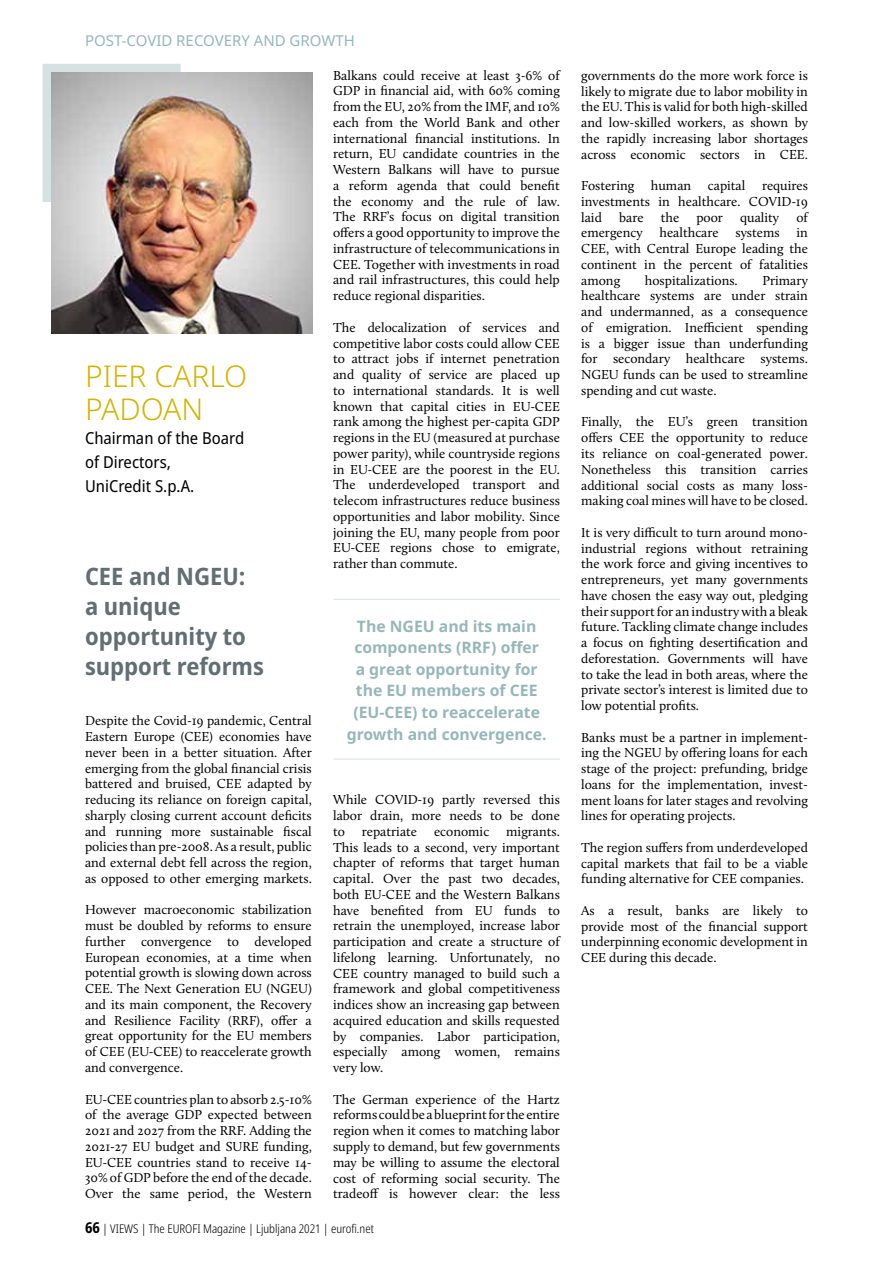
<style>
.page{position:relative;width:893px;height:1263px;background:#fff}
.page>*{position:absolute;margin:0;border:0;box-sizing:border-box;transform-origin:0 0}
.t1{font:300 30px/33px "Noto Sans";color:#d3b400}
.t2{font:700 semi-condensed 24px/30px "Noto Sans";color:#636e73}
.t3{font:semi-condensed 16.5px/24px "Noto Sans";color:#000}
.t4{font:700 15.75px/21.6px "Noto Sans";color:#96b7b8;text-align:center}
.t5{font:15px "Noto Sans";color:#96b7b8}
.t6{font:13.5px/15.8px "Calluna";color:#000;text-align:justify}
.t7{font:300 condensed 12px "Noto Sans";color:#000}
.s1{font-weight:700;font-size:15px}
</style>
<div class="page">
<div style="left:43px;top:64px;width:138px;height:138px;background:#d6e1e2"></div>
<img style="left:51px;top:72px;width:262px;height:262px">
<hr style="left:333px;top:599px;width:227px;height:1px;background:#d6e1e2">
<hr style="left:333px;top:759px;width:227px;height:1px;background:#d6e1e2">
<p class="t5" style="left:85px;top:30px;width:271px">POST-COVID RECOVERY AND GROWTH</p>
<h1 class="t1" style="left:85px;top:360px;width:164px">PIER CARLO<br>PADOAN</h1>
<p class="t3" style="left:85px;top:427px;width:161px">Chairman of the Board of Directors,<br>UniCredit S.p.A.</p>
<h2 class="t2" style="left:85px;top:562px;width:180px">CEE and NGEU: a unique opportunity to support reforms</h2>
<p class="t6" style="left:85px;top:713px;width:228px">Despite the Covid-19 pandemic, Central Eastern Europe (CEE) economies have never been in a better situation. After emerging from the global financial crisis battered and bruised, CEE adapted by reducing its reliance on foreign capital, sharply closing current account deficits and running more sustainable fiscal policies than pre-2008. As a result, public and external debt fell across the region, as opposed to other emerging markets.</p>
<p class="t6" style="left:85px;top:902px;width:228px">However macroeconomic stabilization must be doubled by reforms to ensure further convergence to developed European economies, at a time when potential growth is slowing down across CEE. The Next Generation EU (NGEU) and its main component, the Recovery and Resilience Facility (RRF), offer a great opportunity for the EU members of CEE (EU-CEE) to reaccelerate growth and convergence.</p>
<p class="t6" style="left:85px;top:1091px;width:228px">EU-CEE countries plan to absorb 2.5-10% of the average GDP expected between 2021 and 2027 from the RRF. Adding the 2021-27 EU budget and SURE funding, EU-CEE countries stand to receive 14- 30% of GDP before the end of the decade.<br>Over the same period, the Western</p>
<p class="t6" style="left:333px;top:67px;width:228px">Balkans could receive at least 3-6% of GDP in financial aid, with 60% coming from the EU, 20% from the IMF, and 10% each from the World Bank and other international financial institutions. In return, EU candidate countries in the Western Balkans will have to pursue a reform agenda that could benefit the economy and the rule of law.<br>The RRF’s focus on digital transition offers a good opportunity to improve the infrastructure of telecommunications in CEE. Together with investments in road and rail infrastructures, this could help reduce regional disparities.</p>
<p class="t6" style="left:333px;top:319px;width:228px">The delocalization of services and competitive labor costs could allow CEE to attract jobs if internet penetration and quality of service are placed up to international standards. It is well known that capital cities in EU-CEE rank among the highest per-capita GDP regions in the EU (measured at purchase power parity), while countryside regions in EU-CEE are the poorest in the EU.<br>The underdeveloped transport and telecom infrastructures reduce business opportunities and labor mobility. Since joining the EU, many people from poor EU-CEE regions chose to emigrate, rather than commute.</p>
<p class="t4" style="left:347px;top:615px;width:201px">The NGEU and its main components (RRF) offer<br>a great opportunity for the EU members of CEE (EU-CEE) to reaccelerate growth and convergence.</p>
<p class="t6" style="left:333px;top:792px;width:228px">While COVID-19 partly reversed this labor drain, more needs to be done to</p>
<p class="t6" style="left:333px;top:823px;width:228px;text-indent:173px">migrants.<br>This leads to a second, very important chapter of reforms that target human capital. Over the past two decades, both EU-CEE and the Western Balkans have benefited from EU funds to retrain the unemployed, increase labor participation and create a structure of lifelong learning. Unfortunately, no CEE country managed to build such a framework and global competitiveness indices show an increasing gap between acquired education and skills requested by companies. Labor participation, especially among women, remains very low.</p>
<p class="t6" style="left:333px;top:1091px;width:228px">The German experience of the Hartz reforms could be a blueprint for the entire region when it comes to matching labor supply to demand, but few governments may be willing to assume the electoral cost of reforming social security. The tradeoff is however clear: the less</p>
<p class="t6" style="left:362px;top:823px;width:57px">repatriate</p>
<p class="t6" style="left:434px;top:823px;width:57px">economic</p>
<p class="t7" style="left:85px;top:1220px;width:290px"><span class="s1">66</span> | VIEWS | The EUROFI Magazine | Ljubljana 2021 | eurofi.net</p>
<p class="t6" style="left:581px;top:67px;width:228px">governments do the more work force is likely to migrate due to labor mobility in the EU. This is valid for both high-skilled and low-skilled workers, as shown by the rapidly increasing labor shortages across economic sectors in CEE.</p>
<p class="t6" style="left:581px;top:178px;width:228px">Fostering human capital requires investments in healthcare. COVID-19 laid</p>
<p class="t6" style="left:619px;top:209px;width:26px">bare</p>
<p class="t6" style="left:661px;top:209px;width:20px">the</p>
<p class="t6" style="left:696px;top:209px;width:28px">poor</p>
<p class="t6" style="left:740px;top:209px;width:41px">quality</p>
<p class="t6" style="left:581px;top:209px;width:228px;text-indent:215px">of emergency healthcare systems in CEE, with Central Europe leading the continent in the percent of fatalities among</p>
<p class="t6" style="left:645px;top:272px;width:94px">hospitalizations.</p>
<p class="t6" style="left:581px;top:272px;width:228px;text-indent:181px">Primary healthcare systems are under strain and undermanned, as a consequence of emigration. Inefficient spending is a bigger issue than underfunding for secondary healthcare systems.<br>NGEU funds can be used to streamline spending and cut waste.</p>
<p class="t6" style="left:581px;top:414px;width:228px">Finally, the EU’s green transition offers CEE the opportunity to reduce its reliance on coal-generated power.<br>Nonetheless this transition carries additional social costs as many loss&shy;making coal mines will have to be closed.</p>
<p class="t6" style="left:581px;top:524px;width:228px">It is very difficult to turn around mono&shy;industrial regions without retraining the work force and giving incentives to entrepreneurs, yet many governments have chosen the easy way out, pledging their support for an industry with a bleak future. Tackling climate change includes a focus on fighting desertification and deforestation. Governments will have to take the lead in both areas, where the private sector’s interest is limited due to low potential profits.</p>
<p class="t6" style="left:581px;top:729px;width:228px">Banks must be a partner in implement&shy;ing the NGEU by offering loans for each stage of the project: prefunding, bridge loans for the implementation, invest&shy;ment loans for later stages and revolving lines for operating projects.</p>
<p class="t6" style="left:581px;top:839px;width:228px">The region suffers from underdeveloped capital markets that fail to be a viable funding alternative for CEE companies.</p>
<p class="t6" style="left:581px;top:902px;width:228px">As a result, banks are likely to provide most of the financial support underpinning economic development in CEE during this decade.</p>
</div>
